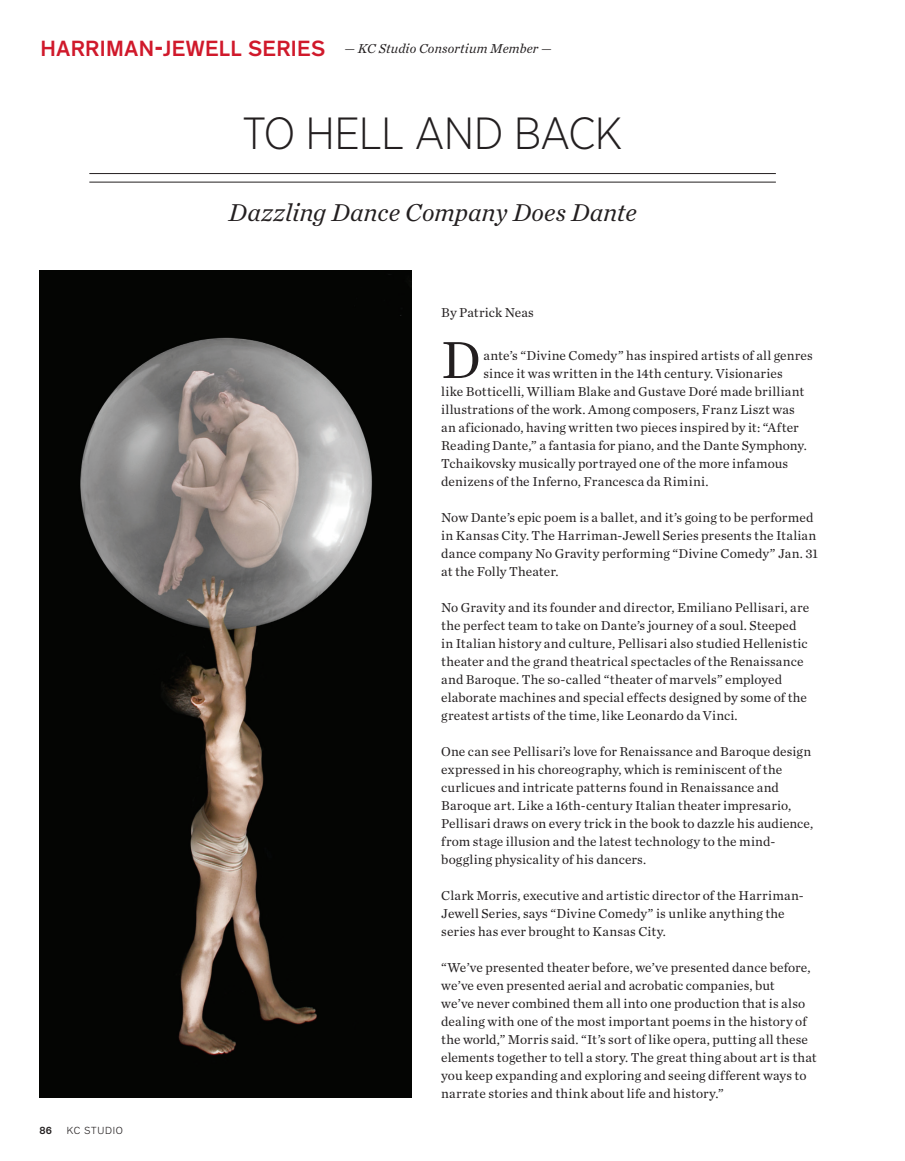
<style>
.page{position:relative;width:905px;height:1161px;background:#fff}
.page>*{position:absolute;margin:0;border:0;box-sizing:border-box;transform-origin:0 0}
.t1{font:54.45px "Chronicle Text G1";color:#231f20}
.t2{font:300 45px "Gotham Narrow";letter-spacing:-.02em;color:#231f20}
.t3{font:italic 25.5px "Chronicle Text G1";letter-spacing:.005em;color:#231f20}
.t4{font:13.5px/18px "Chronicle Text G1";letter-spacing:.01em;color:#231f20}
.t5{font:italic 13.5px "Chronicle Text G1";letter-spacing:.01em;color:#231f20}
.t6{font:300 10.5px "Theinhardt";letter-spacing:.07em;color:#231f20}
.t7{font:500 10.5px "Theinhardt";color:#231f20}
.s1{font-family:"Theinhardt";font-weight:500;font-style:normal;font-size:22.5px;color:#d0192b}
.s2{font-family:"Theinhardt";font-weight:700;font-style:normal;font-size:22.5px;color:#d0192b}
</style>
<div class="page">
<hr style="left:89px;top:182px;width:686px;height:1px;background:#231f20">
<hr style="left:89px;top:173px;width:686px;height:1px;background:#231f20">
<img style="left:40px;top:270px;width:371px;height:828px">
<p class="t5" style="left:41px;top:38px;width:512px"><span class="s1">HARRIMAN</span><span class="s2">-</span><span class="s1">JEWELL SERIES</span> — KC Studio Consortium Member —</p>
<h2 class="t2" style="left:242px;top:106px;width:382px">TO HELL AND BACK</h2>
<h3 class="t3" style="left:229px;top:193px;width:409px">Dazzling Dance Company Does Dante</h3>
<p class="t7" style="left:40px;top:1125px;width:14px">86</p>
<p class="t6" style="left:67px;top:1125px;width:58px">KC STUDIO</p>
<p class="t4" style="left:441px;top:303px;width:94px">By Patrick Neas</p>
<h1 class="t1" style="left:441px;top:319px;width:41px">D</h1>
<p class="t4" style="left:483px;top:346px;width:331px">ante’s “Divine Comedy” has inspired artists of all genres</p>
<p class="t4" style="left:483px;top:364px;width:300px">since it was written in the 14th century. Visionaries</p>
<p class="t4" style="left:441px;top:382px;width:364px">like Botticelli, William Blake and Gustave Doré made brilliant</p>
<p class="t4" style="left:441px;top:400px;width:355px">illustrations of the work. Among composers, Franz Liszt was</p>
<p class="t4" style="left:441px;top:418px;width:359px">an aficionado, having written two pieces inspired by it: “After</p>
<p class="t4" style="left:441px;top:436px;width:367px">Reading Dante,” a fantasia for piano, and the Dante Symphony.</p>
<p class="t4" style="left:441px;top:454px;width:348px">Tchaikovsky musically portrayed one of the more infamous</p>
<p class="t4" style="left:441px;top:472px;width:269px">denizens of the Inferno, Francesca da Rimini.</p>
<p class="t4" style="left:441px;top:508px;width:378px">Now Dante’s epic poem is a ballet, and it’s going to be performed in Kansas City. The Harriman-Jewell Series presents the Italian dance company No Gravity performing “Divine Comedy” Jan. 31 at the Folly Theater.</p>
<p class="t4" style="left:441px;top:598px;width:369px">No Gravity and its founder and director, Emiliano Pellisari, are the perfect team to take on Dante’s journey of a soul. Steeped in Italian history and culture, Pellisari also studied Hellenistic theater and the grand theatrical spectacles of the Renaissance and Baroque. The so-called “theater of marvels” employed elaborate machines and special effects designed by some of the greatest artists of the time, like Leonardo da Vinci.</p>
<p class="t4" style="left:441px;top:742px;width:373px">One can see Pellisari’s love for Renaissance and Baroque design expressed in his choreography, which is reminiscent of the curlicues and intricate patterns found in Renaissance and Baroque art. Like a 16th-century Italian theater impresario, Pellisari draws on every trick in the book to dazzle his audience, from stage illusion and the latest technology to the mind&shy;boggling physicality of his dancers.</p>
<p class="t4" style="left:441px;top:886px;width:364px">Clark Morris, executive and artistic director of the Harriman-<br>Jewell Series, says “Divine Comedy” is unlike anything the series has ever brought to Kansas City.</p>
<p class="t4" style="left:441px;top:958px;width:377px">“We’ve presented theater before, we’ve presented dance before, we’ve even presented aerial and acrobatic companies, but<br>we’ve never combined them all into one production that is also dealing with one of the most important poems in the history of the world,” Morris said. “It’s sort of like opera, putting all these elements together to tell a story. The great thing about art is that you keep expanding and exploring and seeing different ways to narrate stories and think about life and history.”</p>
</div>
